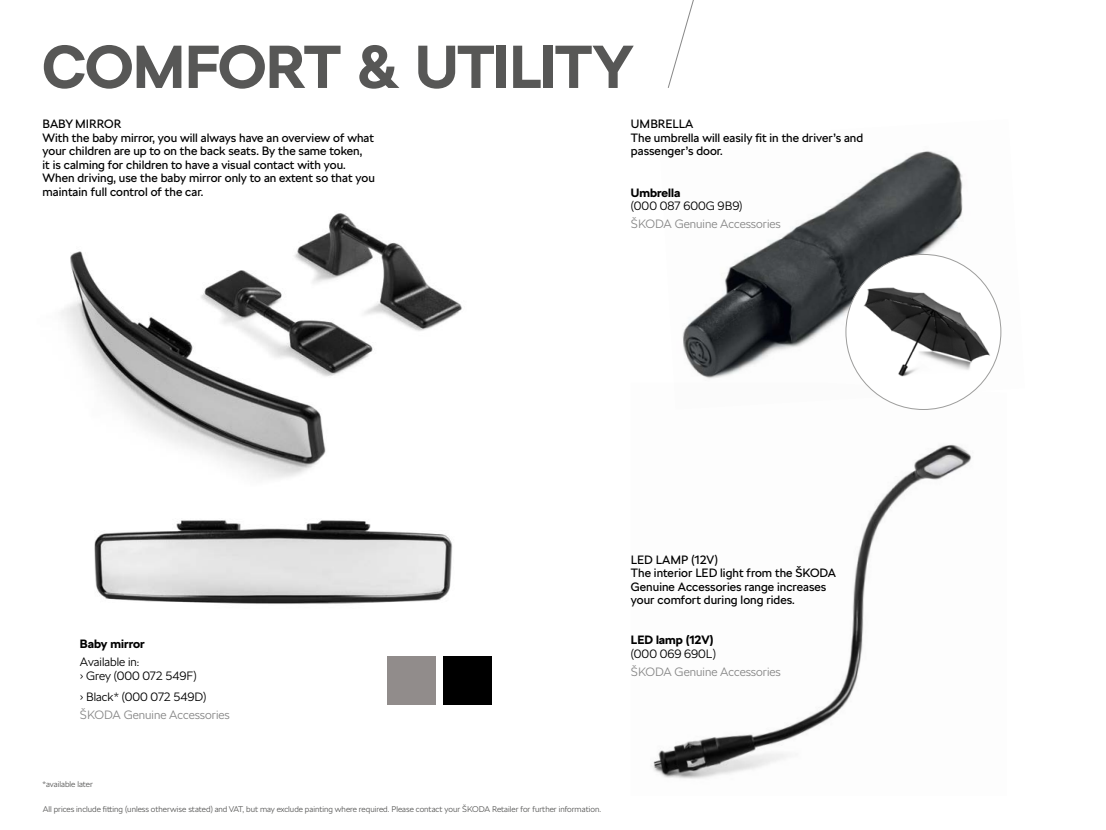
<style>
.page{position:relative;width:1106px;height:830px;background:#fff}
.page>*{position:absolute;margin:0;border:0;box-sizing:border-box;transform-origin:0 0}
.t1{font:700 60px "SKODA Next";letter-spacing:-.015em;color:#575756}
.t2{font:12px/13.5px "SKODA Next";color:#000}
.t3{font:300 12px/13.5px "SKODA Next";color:#000}
.t4{font:300 12px "SKODA Next";color:#878787}
.t5{font:700 12px "SKODA Next";color:#000}
.t6{font:300 8.25px "SKODA Next";color:#575756}
</style>
<div class="page">
<img style="left:94px;top:520px;width:359px;height:84px">
<img style="left:652px;top:409px;width:320px;height:370px">
<img style="left:682px;top:151px;width:320px;height:258px">
<div style="left:846px;top:254px;width:154px;height:155px;background:#fff;border-radius:50%"></div>
<img style="left:859px;top:280px;width:136px;height:102px">
<div style="left:387px;top:655px;width:48px;height:49px;background:#918c8b"></div>
<div style="left:443px;top:655px;width:49px;height:49px;background:#000"></div>
<img style="left:61px;top:213px;width:401px;height:265px">
<svg style="left:667px;top:0;width:27px;height:88px"></svg>
<h1 class="t1" style="left:43px;top:31px;width:592px">COMFORT &amp; UTILITY</h1>
<p class="t2" style="left:43px;top:117px;width:334px">BABY MIRROR<br>With the baby mirror, you will always have an overview of what your children are up to on the back seats. By the same token,<br>it is calming for children to have a visual contact with you.<br>When driving, use the baby mirror only to an extent so that you maintain full control of the car.</p>
<p class="t2" style="left:631px;top:117px;width:234px">UMBRELLA<br>The umbrella will easily fit in the driver’s and passenger’s door.</p>
<p class="t5" style="left:631px;top:185px;width:51px">Umbrella</p>
<p class="t3" style="left:631px;top:199px;width:113px">(000 087 600G 9B9)</p>
<p class="t4" style="left:631px;top:216px;width:151px">ŠKODA Genuine Accessories</p>
<p class="t5" style="left:80px;top:636px;width:66px">Baby mirror</p>
<p class="t3" style="left:80px;top:655px;width:118px">Available in:<br>› Grey (000 072 549F)</p>
<p class="t3" style="left:80px;top:690px;width:128px">› Black* (000 072 549D)</p>
<p class="t4" style="left:80px;top:707px;width:151px">ŠKODA Genuine Accessories</p>
<p class="t6" style="left:43px;top:779px;width:52px">*available later</p>
<p class="t6" style="left:43px;top:803px;width:560px">All prices include fitting (unless otherwise stated) and VAT, but may exclude painting where required. Please contact your ŠKODA Retailer for further information.</p>
<p class="t2" style="left:631px;top:552px;width:206px">LED LAMP (12V)<br>The interior LED light from the ŠKODA<br>Genuine Accessories range increases your comfort during long rides.</p>
<p class="t5" style="left:631px;top:632px;width:84px">LED lamp (12V)</p>
<p class="t3" style="left:631px;top:646px;width:87px">(000 069 690L)</p>
<p class="t4" style="left:631px;top:664px;width:151px">ŠKODA Genuine Accessories</p>
</div>
